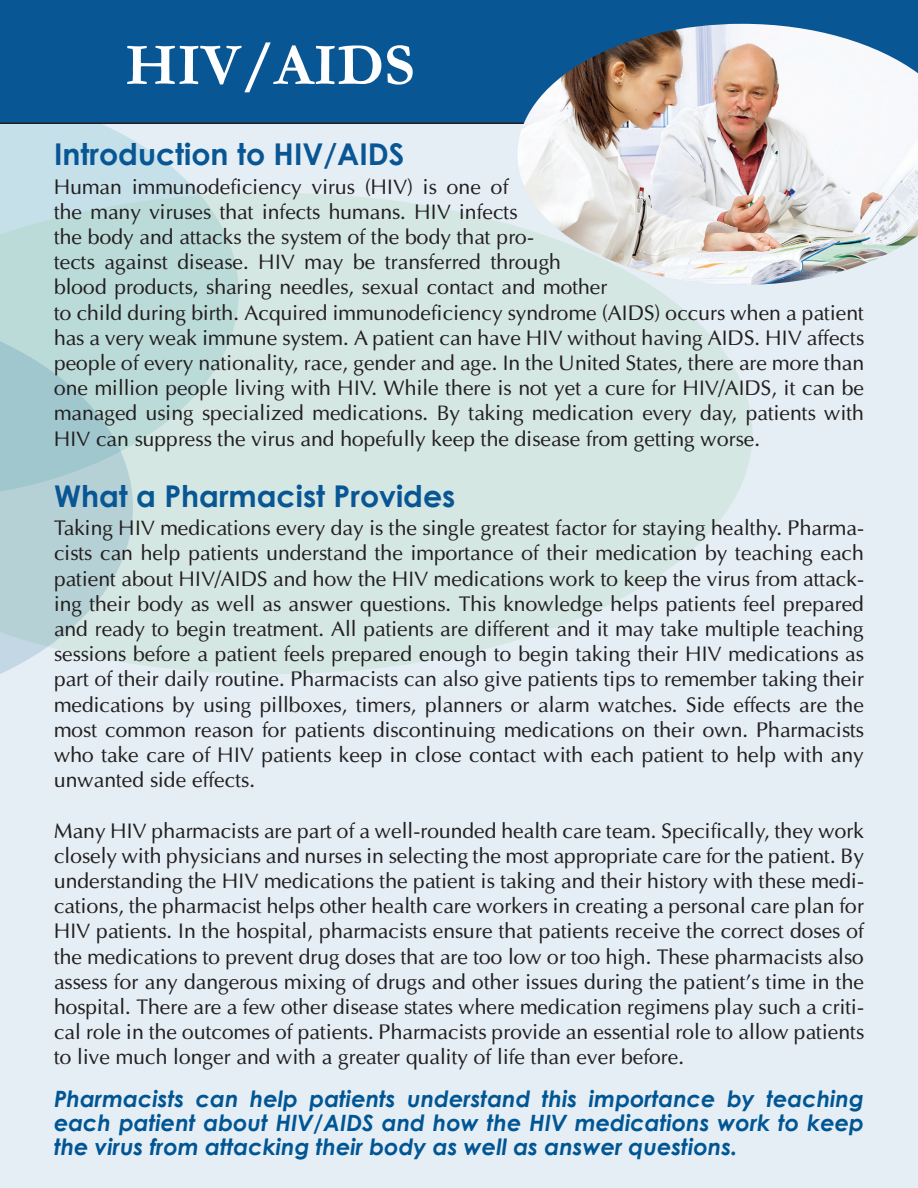
<style>
.page{position:relative;width:918px;height:1188px;background:#e4eef4}
.page>*{position:absolute;margin:0;border:0;box-sizing:border-box;transform-origin:0 0}
.t1{font:700 60px "Garamond";color:#fff}
.t2{font:700 30px "Century Gothic";color:#095695}
.t3{font:italic 700 22.5px/24px "Century Gothic";color:#005594;text-align:justify}
.t4{font:21px/25.2px "Optima";color:#231f20;text-align:justify}
</style>
<div class="page">
<svg style="left:0;top:124px;width:198px;height:69px;fill:#c5e0e9"></svg>
<svg style="left:0;top:193px;width:752px;height:481px;background:#d3e6e3"></svg>
<svg style="left:0;top:301px;width:133px;height:373px;background:#b7d4d7"></svg>
<div style="left:0;top:0;width:918px;height:124px;background:#095695"></div>
<img style="left:518px;top:24px;width:400px;height:261px">
<h1 class="t1" style="left:125px;top:24px;width:291px">HIV/AIDS</h1>
<h2 class="t2" style="left:54px;top:131px;width:352px">Introduction to HIV/AIDS</h2>
<p class="t4" style="left:54px;top:174px;width:812px;text-align:left">Human immunodeficiency virus (HIV) is one of<br>the many viruses that infects humans. HIV infects<br>the body and attacks the system of the body that pro-<br>tects against disease. HIV may be transferred through<br>blood products, sharing needles, sexual contact and mother<br>to child during birth. Acquired immunodeficiency syndrome (AIDS) occurs when a patient has a very weak immune system. A patient can have HIV without having AIDS. HIV affects people of every nationality, race, gender and age. In the United States, there are more than one million people living with HIV. While there is not yet a cure for HIV/AIDS, it can be managed using specialized medications. By taking medication every day, patients with HIV can suppress the virus and hopefully keep the disease from getting worse.</p>
<h2 class="t2" style="left:54px;top:473px;width:403px">What a Pharmacist Provides</h2>
<p class="t4" style="left:54px;top:515px;width:812px">Taking HIV medications every day is the single greatest factor for staying healthy. Pharma&shy;cists can help patients understand the importance of their medication by teaching each patient about HIV/AIDS and how the HIV medications work to keep the virus from attack&shy;ing their body as well as answer questions. This knowledge helps patients feel prepared and ready to begin treatment. All patients are different and it may take multiple teaching sessions before a patient feels prepared enough to begin taking their HIV medications as part of their daily routine. Pharmacists can also give patients tips to remember taking their medications by using pillboxes, timers, planners or alarm watches. Side effects are the most common reason for patients discontinuing medications on their own. Pharmacists who take care of HIV patients keep in close contact with each patient to help with any unwanted side effects.</p>
<p class="t4" style="left:54px;top:818px;width:812px">Many HIV pharmacists are part of a well-rounded health care team. Specifically, they work closely with physicians and nurses in selecting the most appropriate care for the patient. By understanding the HIV medications the patient is taking and their history with these medi&shy;cations, the pharmacist helps other health care workers in creating a personal care plan for HIV patients. In the hospital, pharmacists ensure that patients receive the correct doses of the medications to prevent drug doses that are too low or too high. These pharmacists also assess for any dangerous mixing of drugs and other issues during the patient’s time in the hospital. There are a few other disease states where medication regimens play such a criti&shy;cal role in the outcomes of patients. Pharmacists provide an essential role to allow patients to live much longer and with a greater quality of life than ever before.</p>
<p class="t3" style="left:54px;top:1086px;width:812px">Pharmacists can help patients understand this importance by teaching each patient about HIV/AIDS and how the HIV medications work to keep the virus from attacking their body as well as answer questions.</p>
</div>
